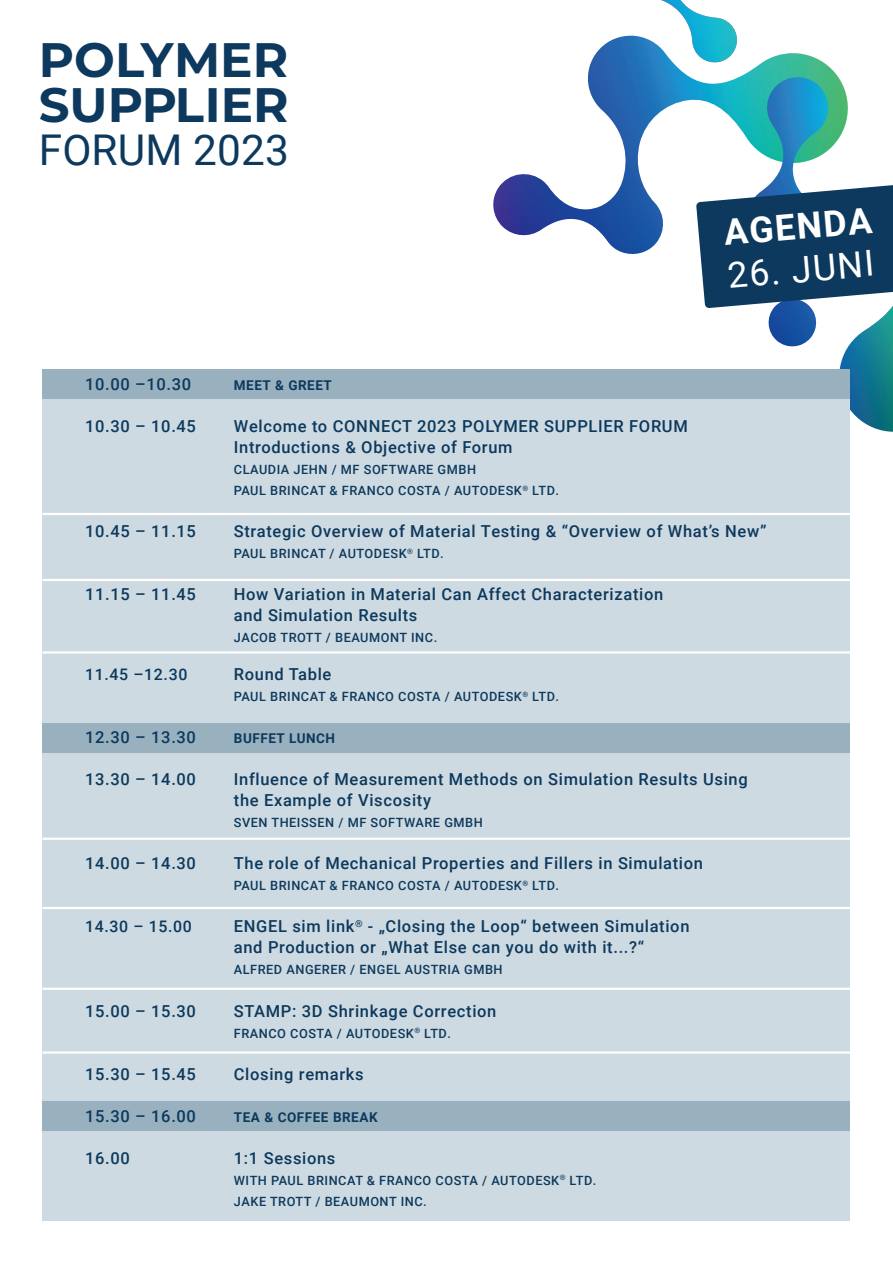
<style>
.page{position:relative;width:893px;height:1263px;background:#fff}
.page>*{position:absolute;margin:0;border:0;box-sizing:border-box;transform-origin:0 0}
.t1{font:700 48.3px/45.3px "Montserrat";color:#0c395d}
.t2{font:42.45px "Roboto";letter-spacing:.005em;color:#0c395d}
.t3{font:35.85px "Roboto";color:#fff}
.t4{font:700 35.85px "Roboto";color:#fff}
.t5{font:500 16.5px/21px "Roboto";letter-spacing:.04em;color:#0c395d}
.t6{font:500 15.9px "Roboto";letter-spacing:.04em;color:#0c395d}
.t7{font:700 13.5px "Roboto";letter-spacing:.04em;color:#0c395d}
.t8{font:500 12.75px/21px "Roboto";letter-spacing:.04em;color:#0c395d}
</style>
<div class="page">
<img style="left:493px;top:43px;width:345px;height:211px">
<img style="left:746px;top:77px;width:147px;height:355px">
<img style="left:766px;top:308px;width:53px;height:41px">
<svg style="left:607px;top:35px;width:171px;height:30px"></svg>
<img style="left:661px;top:0;width:76px;height:65px">
<div style="left:42px;top:369px;width:808px;height:851px;background:#cedae1"></div>
<div style="left:43px;top:369px;width:807px;height:30px;background:#99b1bf"></div>
<hr style="left:43px;top:513px;width:807px;height:2px;background:#fff">
<hr style="left:43px;top:579px;width:807px;height:2px;background:#fff">
<hr style="left:43px;top:651px;width:807px;height:2px;background:#fff">
<hr style="left:43px;top:837px;width:807px;height:3px;background:#fff">
<hr style="left:43px;top:907px;width:807px;height:2px;background:#fff">
<hr style="left:43px;top:988px;width:807px;height:2px;background:#fff">
<hr style="left:43px;top:1051px;width:807px;height:3px;background:#fff">
<div style="left:42px;top:723px;width:808px;height:29px;background:#99b1bf"></div>
<div style="left:42px;top:1101px;width:808px;height:30px;background:#99b1bf"></div>
<svg style="left:696px;top:164px;width:197px;height:144px"></svg>
<h1 class="t1" style="left:39px;top:38px;width:251px">POLYMER<br>SUPPLIER</h1>
<h2 class="t2" style="left:39px;top:125px;width:252px">FORUM 2023</h2>
<h3 class="t4" style="left:722px;top:212px;width:150px;rotate:-5deg">AGENDA</h3>
<h3 class="t3" style="left:726px;top:255px;width:148px;rotate:-5deg">26. JUNI</h3>
<p class="t5" style="left:85px;top:375px;width:108px">10.00 –10.30</p>
<p class="t7" style="left:234px;top:378px;width:100px">MEET &amp; GREET</p>
<p class="t5" style="left:85px;top:417px;width:112px">10.30 – 10.45</p>
<p class="t5" style="left:234px;top:417px;width:455px">Welcome to CONNECT 2023 POLYMER SUPPLIER FORUM<br>Introductions &amp; Objective of Forum</p>
<p class="t8" style="left:234px;top:460px;width:327px">CLAUDIA JEHN / MF SOFTWARE GMBH<br>PAUL BRINCAT &amp; FRANCO COSTA / AUTODESK<sup>®</sup> LTD.</p>
<p class="t5" style="left:85px;top:522px;width:112px">10.45 – 11.15</p>
<p class="t5" style="left:234px;top:522px;width:534px">Strategic Overview of Material Testing &amp; “Overview of What’s New”</p>
<p class="t8" style="left:234px;top:544px;width:211px">PAUL BRINCAT / AUTODESK<sup>®</sup> LTD.</p>
<p class="t5" style="left:85px;top:585px;width:112px">11.15 – 11.45</p>
<p class="t5" style="left:234px;top:585px;width:431px">How Variation in Material Can Affect Characterization and Simulation Results</p>
<p class="t8" style="left:234px;top:628px;width:205px">JACOB TROTT / BEAUMONT INC.</p>
<p class="t6" style="left:85px;top:668px;width:104px">11.45 –12.30</p>
<p class="t5" style="left:234px;top:665px;width:99px">Round Table</p>
<p class="t8" style="left:234px;top:687px;width:327px">PAUL BRINCAT &amp; FRANCO COSTA / AUTODESK<sup>®</sup> LTD.</p>
<p class="t5" style="left:85px;top:728px;width:112px">12.30 – 13.30</p>
<p class="t7" style="left:234px;top:731px;width:103px">BUFFET LUNCH</p>
<p class="t5" style="left:85px;top:770px;width:112px">13.30 – 14.00</p>
<p class="t5" style="left:234px;top:770px;width:515px">Influence of Measurement Methods on Simulation Results Using the Example of Viscosity</p>
<p class="t8" style="left:234px;top:813px;width:250px">SVEN THEISSEN / MF SOFTWARE GMBH</p>
<p class="t5" style="left:85px;top:854px;width:112px">14.00 – 14.30</p>
<p class="t5" style="left:234px;top:854px;width:471px">The role of Mechanical Properties and Fillers in Simulation</p>
<p class="t8" style="left:234px;top:876px;width:327px">PAUL BRINCAT &amp; FRANCO COSTA / AUTODESK<sup>®</sup> LTD.</p>
<p class="t6" style="left:85px;top:920px;width:108px">14.30 – 15.00</p>
<p class="t5" style="left:234px;top:917px;width:457px">ENGEL sim link<sup>®</sup> - „Closing the Loop“ between Simulation and Production or „What Else can you do with it...?“</p>
<p class="t8" style="left:234px;top:960px;width:270px">ALFRED ANGERER / ENGEL AUSTRIA GMBH</p>
<p class="t5" style="left:85px;top:1001px;width:112px">15.00 – 15.30</p>
<p class="t5" style="left:234px;top:1001px;width:264px">STAMP: 3D Shrinkage Correction</p>
<p class="t8" style="left:234px;top:1023px;width:219px">FRANCO COSTA / AUTODESK<sup>®</sup> LTD.</p>
<p class="t5" style="left:85px;top:1064px;width:112px">15.30 – 15.45</p>
<p class="t5" style="left:234px;top:1064px;width:131px">Closing remarks</p>
<p class="t5" style="left:85px;top:1106px;width:112px">15.30 – 16.00</p>
<p class="t7" style="left:234px;top:1109px;width:145px">TEA &amp; COFFEE BREAK</p>
<p class="t5" style="left:85px;top:1148px;width:46px">16.00</p>
<p class="t5" style="left:234px;top:1148px;width:103px">1:1 Sessions</p>
<p class="t8" style="left:234px;top:1170px;width:364px">WITH PAUL BRINCAT &amp; FRANCO COSTA / AUTODESK<sup>®</sup> LTD.<br>JAKE TROTT / BEAUMONT INC.</p>
</div>
